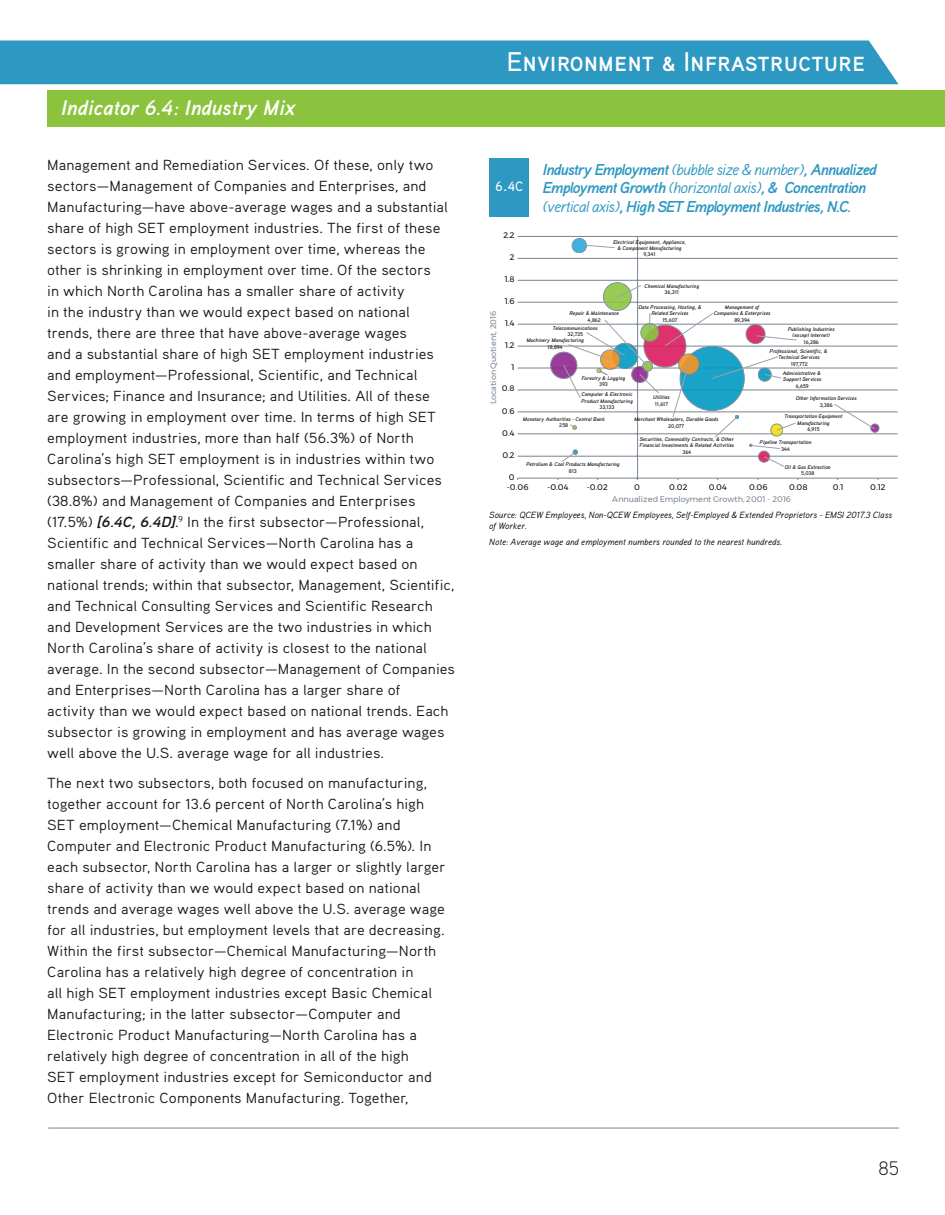
<style>
.page{position:relative;width:945px;height:1215px;background:#fff}
.page>*{position:absolute;margin:0;border:0;box-sizing:border-box;transform-origin:0 0}
.Chapter_Heading{font:27px "Aaux Pro OT Medium SC";color:#fff}
.Indicators{font:italic 700 21px "Aaux Pro OT";color:#fff}
.t1{font:300 19.5px "Aaux Pro OT";color:#1b1513}
.Graph_Indicator_Head{font:18px "Aaux Pro OT Regular SC";color:#fff}
.Graph_Header{font:italic 700 15.75px/18.9px "Aaux Pro OT";letter-spacing:-.05em;color:#2d98c1}
.Body{font:14.55px/21px "Aaux Pro OT";letter-spacing:.005em;color:#1b1513;scale:1.05 1}
.Notes{font:italic 9px/10.8px "Aaux Pro OT";color:#000}
.t2{font:8.1px "Montserrat";letter-spacing:.03em;color:#050504}
.t3{font:8.1px "Montserrat";color:#788592}
.t4{font:italic 700 5.4px/6.4px "Aaux Pro OT";color:#231f20;text-align:center}
.s1{font-weight:700;font-style:italic}
.s2{font-weight:400}
.s3{font-style:normal}
</style>
<div class="page">
<hr style="left:48px;top:1128px;width:851px;height:1px;background:#788592">
<div style="left:47px;top:90px;width:898px;height:37px;background:#8cc33e"></div>
<div style="left:0;top:40px;width:898px;height:44px;background:#2d98c1"></div>
<div style="left:489px;top:158px;width:40px;height:59px;background:#2d98c1"></div>
<hr style="left:518px;top:236px;width:380px;height:1px;background:#788592">
<hr style="left:518px;top:258px;width:380px;height:1px;background:#788592">
<hr style="left:518px;top:280px;width:380px;height:1px;background:#788592">
<hr style="left:518px;top:302px;width:380px;height:1px;background:#788592">
<hr style="left:518px;top:324px;width:380px;height:1px;background:#788592">
<hr style="left:518px;top:346px;width:380px;height:1px;background:#788592">
<hr style="left:518px;top:368px;width:380px;height:1px;background:#788592">
<hr style="left:518px;top:390px;width:380px;height:1px;background:#788592">
<hr style="left:518px;top:411px;width:380px;height:1px;background:#788592">
<hr style="left:518px;top:433px;width:380px;height:1px;background:#788592">
<hr style="left:518px;top:456px;width:380px;height:1px;background:#788592">
<hr style="left:637px;top:236px;width:1px;height:242px;background:#788592">
<hr style="left:518px;top:478px;width:380px;height:1px;background:#788592">
<svg style="left:603px;top:283px;width:28px;height:28px"></svg>
<div style="left:603px;top:283px;width:28px;height:28px;border:1px solid #788592;border-radius:50%"></div>
<svg style="left:616px;top:280px;width:25px;height:23px"></svg>
<svg style="left:572px;top:238px;width:15px;height:15px"></svg>
<div style="left:572px;top:238px;width:15px;height:15px;border:1px solid #788592;border-radius:50%"></div>
<svg style="left:581px;top:244px;width:34px;height:4px"></svg>
<div style="left:551px;top:352px;width:26px;height:26px;background:#9b3c9a;border-radius:50%"></div>
<div style="left:550px;top:352px;width:27px;height:27px;border:1px solid #788592;border-radius:50%"></div>
<div style="left:758px;top:451px;width:12px;height:11px;background:#dd326d;border-radius:50%"></div>
<div style="left:758px;top:451px;width:12px;height:11px;border:1px solid #788592;border-radius:50%"></div>
<svg style="left:764px;top:456px;width:20px;height:11px"></svg>
<div style="left:871px;top:424px;width:8px;height:8px;background:#9b3c9a;border-radius:50%"></div>
<div style="left:871px;top:424px;width:8px;height:8px;border:1px solid #788592;border-radius:50%"></div>
<svg style="left:834px;top:404px;width:41px;height:26px"></svg>
<svg style="left:561px;top:450px;width:17px;height:12px"></svg>
<svg style="left:750px;top:444px;width:30px;height:5px"></svg>
<svg style="left:563px;top:313px;width:234px;height:125px"></svg>
<p class="Indicators" style="left:61px;top:94px;width:236px">Indicator 6.4: Industry Mix</p>
<p class="Body" style="left:47px;top:154px;width:390px">Management and Remediation Services. Of these, only two sectors—Management of Companies and Enterprises, and Manufacturing—have above-average wages and a substantial share of high SET employment industries. The first of these sectors is growing in employment over time, whereas the other is shrinking in employment over time. Of the sectors<br>in which North Carolina has a smaller share of activity<br>in the industry than we would expect based on national trends, there are three that have above-average wages<br>and a substantial share of high SET employment industries and employment—Professional, Scientific, and Technical Services; Finance and Insurance; and Utilities. All of these<br>are growing in employment over time. In terms of high SET employment industries, more than half (56.3%) of North Carolina’s high SET employment is in industries within two subsectors—Professional, Scientific and Technical Services (38.8%) and Management of Companies and Enterprises (17.5%) <span class="s1">[6.4C, 6.4D]</span>.<sup>9</sup> In the first subsector—Professional, Scientific and Technical Services—North Carolina has a smaller share of activity than we would expect based on national trends; within that subsector, Management, Scientific, and Technical Consulting Services and Scientific Research and Development Services are the two industries in which North Carolina’s share of activity is closest to the national average. In the second subsector—Management of Companies and Enterprises—North Carolina has a larger share of<br>activity than we would expect based on national trends. Each subsector is growing in employment and has average wages well above the U.S. average wage for all industries.</p>
<p class="Body" style="left:47px;top:772px;width:381px">The next two subsectors, both focused on manufacturing, together account for 13.6 percent of North Carolina’s high SET employment—Chemical Manufacturing (7.1%) and Computer and Electronic Product Manufacturing (6.5%). In each subsector, North Carolina has a larger or slightly larger share of activity than we would expect based on national trends and average wages well above the U.S. average wage for all industries, but employment levels that are decreasing.<br>Within the first subsector—Chemical Manufacturing—North Carolina has a relatively high degree of concentration in<br>all high SET employment industries except Basic Chemical Manufacturing; in the latter subsector—Computer and Electronic Product Manufacturing—North Carolina has a relatively high degree of concentration in all of the high<br>SET employment industries except for Semiconductor and Other Electronic Components Manufacturing. Together,</p>
<p class="Chapter_Heading" style="left:507px;top:44px;width:360px">Environment &amp; Infrastructure</p>
<p class="Graph_Indicator_Head" style="left:495px;top:173px;width:30px">6.4c</p>
<p class="t2" style="left:503px;top:229px;width:13px">2.2</p>
<p class="t2" style="left:510px;top:251px;width:6px">2</p>
<p class="t2" style="left:505px;top:273px;width:11px">1.8</p>
<p class="Graph_Header" style="left:543px;top:159px;width:336px">Industry Employment <span class="s2">(bubble size &amp; number)</span>, Annualized<br>Employment Growth <span class="s2">(horizontal axis)</span>, &amp; Concentration <span class="s2">(vertical axis)</span>, High SET Employment Industries, N.C.</p>
<p class="t4" style="left:613px;top:238px;width:74px">Electrical Equipment, Appliance, &amp; Component Manufacturing<br><span class="s3">9,341</span></p>
<p class="t4" style="left:645px;top:282px;width:56px">Chemical Manufacturing<br><span class="s3">36,311</span></p>
<p class="t2" style="left:505px;top:295px;width:11px">1.6</p>
<p class="t3" style="left:487px;top:404px;width:95px;rotate:-90deg">Location Quotient, 2016</p>
<p class="t2" style="left:505px;top:317px;width:11px">1.4</p>
<p class="t2" style="left:505px;top:339px;width:11px">1.2</p>
<p class="t2" style="left:512px;top:361px;width:4px">1</p>
<p class="t2" style="left:502px;top:382px;width:14px">0.8</p>
<p class="t2" style="left:502px;top:405px;width:14px">0.6</p>
<p class="t2" style="left:502px;top:427px;width:14px">0.4</p>
<p class="t2" style="left:502px;top:449px;width:14px">0.2</p>
<p class="t2" style="left:509px;top:471px;width:7px">0</p>
<p class="t4" style="left:569px;top:310px;width:51px">Repair &amp; Maintenance<br><span class="s3">4,862</span></p>
<p class="t4" style="left:553px;top:324px;width:47px">Telecommunications<br><span class="s3">32,735</span></p>
<p class="t4" style="left:526px;top:337px;width:59px">Machinery Manufacturing<br><span class="s3">18,894</span></p>
<p class="t4" style="left:581px;top:374px;width:45px">Forestry &amp; Logging<br><span class="s3">393</span></p>
<p class="t4" style="left:638px;top:303px;width:65px">Data Processing, Hosting, &amp;<br>Related Services<br><span class="s3">15,607</span></p>
<p class="t4" style="left:581px;top:391px;width:53px">Computer &amp; Electronic<br>Product Manufacturing<br><span class="s3">33,133</span></p>
<p class="t4" style="left:653px;top:394px;width:18px">Utilities<br><span class="s3">11,617</span></p>
<p class="t4" style="left:714px;top:303px;width:58px">Management of<br>Companies &amp; Enterprises<br><span class="s3">89,394</span></p>
<p class="t4" style="left:788px;top:326px;width:48px">Publishing Industries (except Internet)<br><span class="s3">16,286</span></p>
<p class="t4" style="left:770px;top:348px;width:59px">Professional, Scientific, &amp;<br>Technical Services<br><span class="s3">197,772</span></p>
<p class="t4" style="left:782px;top:369px;width:41px">Administrative &amp;<br>Support Services<br><span class="s3">6,659</span></p>
<p class="t4" style="left:796px;top:395px;width:62px">Other Information Services<br><span class="s3">3,386</span></p>
<p class="t4" style="left:523px;top:415px;width:83px">Monetary Authorities - Central Bank<br><span class="s3">258</span></p>
<p class="t4" style="left:526px;top:461px;width:95px">Petrolium &amp; Coal Products Manufacturing<br><span class="s3">813</span></p>
<p class="t4" style="left:634px;top:416px;width:86px">Merchant Wholesalers, Durable Goods<br><span class="s3">20,077</span></p>
<p class="t4" style="left:785px;top:413px;width:59px">Transportation Equipment<br>Manufacturing<br><span class="s3">6,915</span></p>
<p class="t4" style="left:640px;top:435px;width:96px">Securities, Commodity Contracts, &amp; Other<br>Financial Investments &amp; Related Activities<br><span class="s3">364</span></p>
<p class="t4" style="left:760px;top:439px;width:53px">Pipeline Transportation<br><span class="s3">344</span></p>
<p class="t4" style="left:785px;top:463px;width:47px">Oil &amp; Gas Extraction<br><span class="s3">5,038</span></p>
<p class="t2" style="left:507px;top:481px;width:23px">-0.06</p>
<p class="t2" style="left:547px;top:481px;width:23px">-0.04</p>
<p class="t2" style="left:587px;top:481px;width:23px">-0.02</p>
<p class="t2" style="left:634px;top:481px;width:7px">0</p>
<p class="t2" style="left:669px;top:481px;width:20px">0.02</p>
<p class="t2" style="left:709px;top:481px;width:20px">0.04</p>
<p class="t2" style="left:749px;top:481px;width:20px">0.06</p>
<p class="t2" style="left:789px;top:481px;width:20px">0.08</p>
<p class="t2" style="left:833px;top:481px;width:12px">0.1</p>
<p class="t2" style="left:870px;top:481px;width:17px">0.12</p>
<p class="t3" style="left:612px;top:493px;width:180px">Annualized Employment Growth, 2001 - 2016</p>
<p class="Notes" style="left:489px;top:510px;width:404px">Source: QCEW Employees, Non-QCEW Employees, Self-Employed &amp; Extended Proprietors - EMSI 2017.3 Class of Worker.</p>
<p class="Notes" style="left:489px;top:536px;width:294px">Note: Average wage and employment numbers rounded to the nearest hundreds.</p>
<h3 class="t1" style="left:878px;top:1156px;width:22px">85</h3>
</div>
